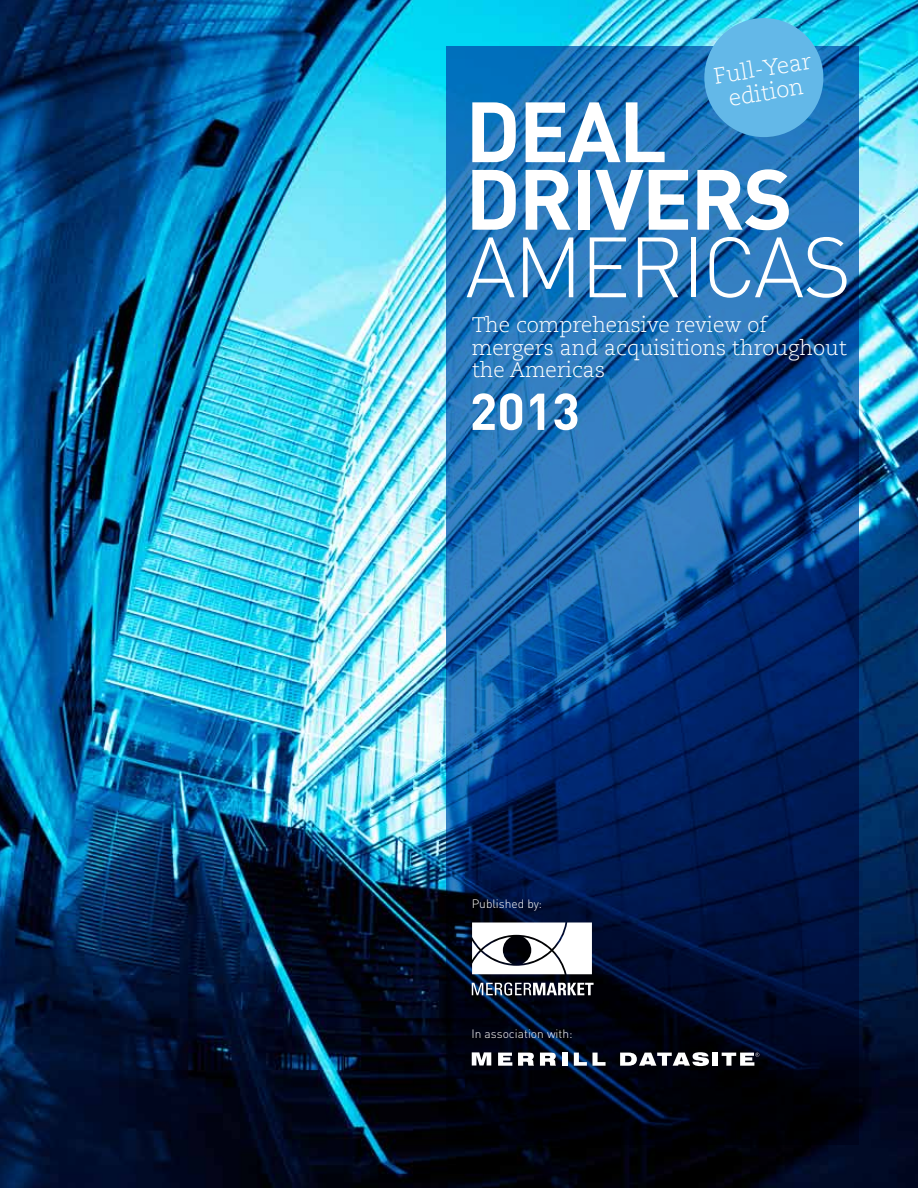
<style>
.page{position:relative;width:918px;height:1188px;background:#fff}
.page>*{position:absolute;margin:0;border:0;box-sizing:border-box;transform-origin:0 0}
.t1{font:700 84px/67.5px "DINOT";letter-spacing:-.025em;color:#fff}
.t2{font:300 84px "DINOT";letter-spacing:-.025em;color:#fff}
.t3{font:700 51px "DINOT";color:#fff}
.t4{font:300 22.5px/24px "Caecilia Com 45";color:#fff;text-align:center}
.t5{font:300 21px/22.5px "Caecilia Com 45";color:#fff}
.t6{font:300 12px "DINOT";color:#fff}
</style>
<div class="page">
<img style="left:0;top:0;width:918px;height:1188px">
<svg style="left:446px;top:47px;width:413px;height:1098px;background:#11457e"></svg>
<div style="left:704px;top:18px;width:119px;height:119px;background:#63b8e8;border-radius:50%"></div>
<svg style="left:472px;top:923px;width:120px;height:51px"></svg>
<svg style="left:472px;top:982px;width:122px;height:14px"></svg>
<svg style="left:472px;top:1052px;width:19px;height:14px"></svg>
<svg style="left:498px;top:1053px;width:14px;height:13px"></svg>
<svg style="left:518px;top:1053px;width:16px;height:13px"></svg>
<svg style="left:540px;top:1053px;width:16px;height:13px"></svg>
<div style="left:562px;top:1053px;width:5px;height:13px;background:#fff"></div>
<svg style="left:574px;top:1053px;width:32px;height:13px"></svg>
<svg style="left:620px;top:1052px;width:89px;height:14px"></svg>
<div style="left:713px;top:1053px;width:5px;height:13px;background:#fff"></div>
<svg style="left:722px;top:1053px;width:37px;height:13px"></svg>
<p class="t4" style="left:712px;top:64px;width:100px;rotate:-9deg">Full-Year edition</p>
<h1 class="t1" style="left:465px;top:96px;width:329px">DEAL<br>DRIVERS</h1>
<h1 class="t2" style="left:465px;top:215px;width:388px">AMERICAS</h1>
<p class="t5" style="left:472px;top:314px;width:377px">The comprehensive review of mergers and acquisitions throughout the Americas</p>
<h2 class="t3" style="left:470px;top:378px;width:112px">2013</h2>
<p class="t6" style="left:472px;top:897px;width:72px">Published by:</p>
<p class="t6" style="left:472px;top:1026px;width:103px">In association with:</p>
</div>
